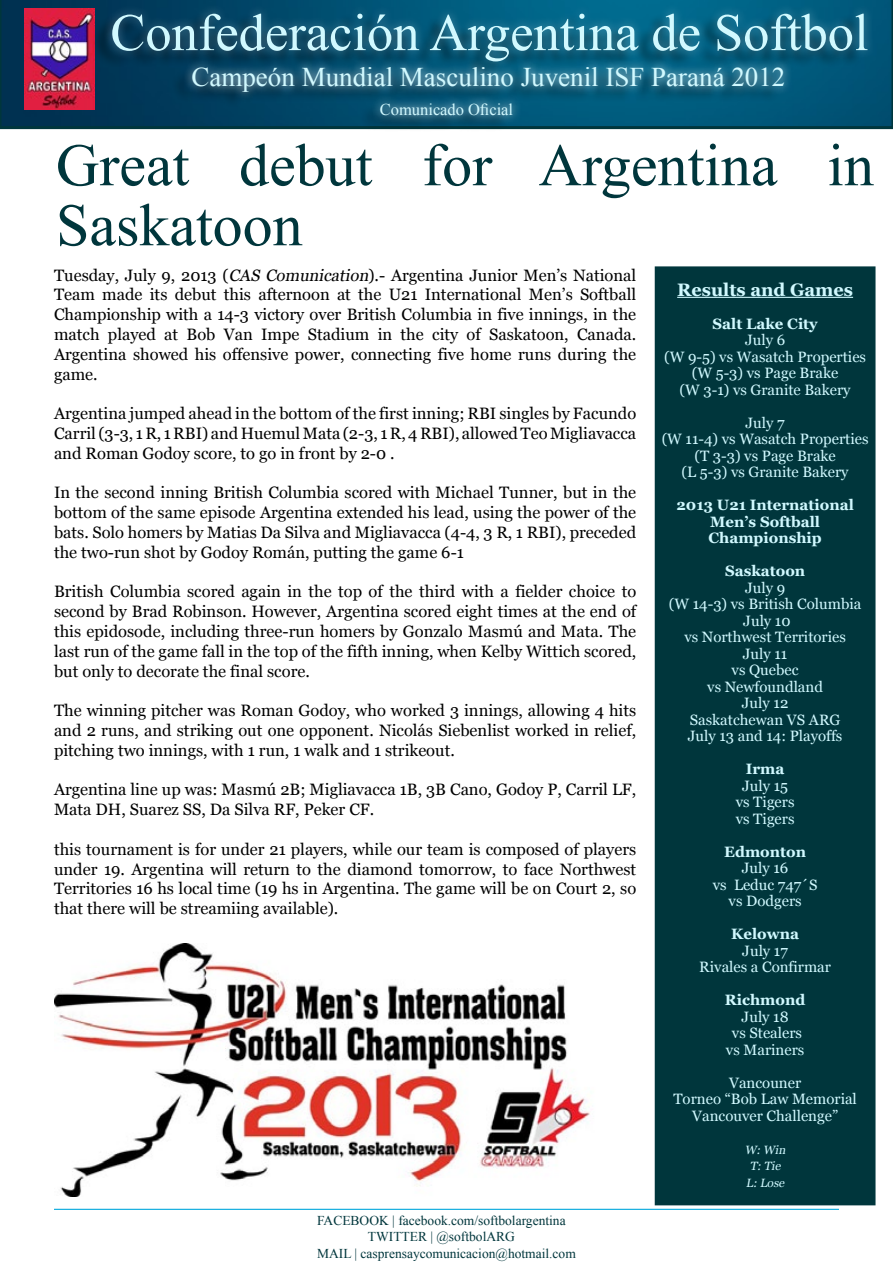
<style>
.page{position:relative;width:893px;height:1263px;background:#fff}
.page>*{position:absolute;margin:0;border:0;box-sizing:border-box;transform-origin:0 0}
.t1{font:60px/60px "Times New Roman";color:#00363c}
.t2{font:52.5px "Times New Roman";color:#d1f9ff}
.t3{font:27px "Times New Roman";color:#d1f9ff}
.t4{font:700 18px "Vani";color:#d1f9ff}
.t5{font:16.5px/19.8px "Vani";color:#000;text-align:justify}
.t6{font:16.5px "Times New Roman";color:#d1f9ff}
.t7{font:15px/16.5px "Vani";color:#d1f9ff;text-align:center}
.t8{font:700 15px/16.5px "Vani";color:#d1f9ff;text-align:center}
.t9{font:13.5px "Times New Roman";color:#00363c}
.t10{font:italic 12px "Vani";color:#d1f9ff}
.s1{font-style:italic}
</style>
<div class="page">
<svg style="left:0;top:0;width:893px;height:129px;background:#014665"></svg>
<img style="left:24px;top:9px;width:71px;height:100px">
<div style="left:91px;top:14px;width:772px;height:64px;background:#000;opacity:.47"></div>
<div style="left:103px;top:4px;width:774px;height:66px;background:#fff;opacity:.28"></div>
<div style="left:172px;top:68px;width:608px;height:40px;background:#000;opacity:.47"></div>
<div style="left:184px;top:58px;width:608px;height:42px;background:#fff;opacity:.75"></div>
<div style="left:360px;top:104px;width:148px;height:29px;background:#000;opacity:.47"></div>
<div style="left:371px;top:94px;width:151px;height:31px;background:#fff;opacity:.75"></div>
<hr style="left:54px;top:1209px;width:785px;height:1px;background:#1ab0e0">
<div style="left:655px;top:266px;width:220px;height:939px;background:#00363c"></div>
<hr style="left:677px;top:297px;width:176px;height:1px;background:#d1f9ff">
<img style="left:54px;top:944px;width:536px;height:253px">
<p class="t2" style="left:110px;top:-3px;width:760px">Confederación Argentina de Softbol</p>
<p class="t3" style="left:191px;top:59px;width:595px">Campeón Mundial Masculino Juvenil ISF Paraná 2012</p>
<p class="t6" style="left:380px;top:98px;width:135px">Comunicado Oficial</p>
<p class="t1" style="left:56px;top:134px;width:819px">Great debut for Argentina in<br>Saskatoon</p>
<p class="t4" style="left:677px;top:279px;width:177px">Results and Games</p>
<p class="t8" style="left:713px;top:315px;width:107px">Salt Lake City</p>
<p class="t7" style="left:745px;top:332px;width:42px">July 6</p>
<p class="t7" style="left:664px;top:348px;width:203px">(W 9-5) vs Wasatch Properties</p>
<p class="t7" style="left:692px;top:365px;width:148px">(W 5-3) vs Page Brake</p>
<p class="t7" style="left:680px;top:381px;width:173px">(W 3-1) vs Granite Bakery</p>
<p class="t7" style="left:745px;top:414px;width:41px">July 7</p>
<p class="t7" style="left:662px;top:431px;width:208px">(W 11-4) vs Wasatch Properties</p>
<p class="t7" style="left:694px;top:447px;width:143px">(T 3-3) vs Page Brake</p>
<p class="t7" style="left:682px;top:464px;width:168px">(L 5-3) vs Granite Bakery</p>
<p class="t8" style="left:676px;top:497px;width:179px">2013 U21 International<br>Men’s Softball<br>Championship</p>
<p class="t8" style="left:725px;top:563px;width:82px">Saskatoon</p>
<p class="t7" style="left:745px;top:579px;width:42px">July 9</p>
<p class="t7" style="left:669px;top:596px;width:194px">(W 14-3) vs British Columbia</p>
<p class="t7" style="left:743px;top:612px;width:49px">July 10</p>
<p class="t7" style="left:684px;top:629px;width:163px">vs Northwest Territories</p>
<p class="t7" style="left:743px;top:645px;width:46px">July 11</p>
<p class="t7" style="left:732px;top:662px;width:69px">vs Quebec</p>
<p class="t7" style="left:707px;top:678px;width:117px">vs Newfoundland</p>
<p class="t7" style="left:742px;top:695px;width:48px">July 12</p>
<p class="t7" style="left:690px;top:711px;width:152px">Saskatchewan VS ARG</p>
<p class="t7" style="left:688px;top:728px;width:156px">July 13 and 14: Playoffs</p>
<p class="t8" style="left:746px;top:761px;width:40px">Irma</p>
<p class="t7" style="left:742px;top:777px;width:48px">July 15</p>
<p class="t7" style="left:736px;top:794px;width:60px">vs Tigers</p>
<p class="t7" style="left:736px;top:810px;width:60px">vs Tigers</p>
<p class="t8" style="left:724px;top:843px;width:83px">Edmonton</p>
<p class="t7" style="left:742px;top:860px;width:48px">July 16</p>
<p class="t7" style="left:713px;top:876px;width:106px">vs Leduc 747´S</p>
<p class="t7" style="left:729px;top:893px;width:74px">vs Dodgers</p>
<p class="t8" style="left:731px;top:926px;width:69px">Kelowna</p>
<p class="t7" style="left:742px;top:942px;width:47px">July 17</p>
<p class="t7" style="left:699px;top:959px;width:133px">Rivales a Confirmar</p>
<p class="t8" style="left:725px;top:992px;width:82px">Richmond</p>
<p class="t7" style="left:742px;top:1008px;width:49px">July 18</p>
<p class="t7" style="left:732px;top:1025px;width:72px">vs Stealers</p>
<p class="t7" style="left:726px;top:1041px;width:80px">vs Mariners</p>
<p class="t7" style="left:729px;top:1074px;width:74px">Vancouner</p>
<p class="t7" style="left:673px;top:1091px;width:185px">Torneo “Bob Law Memorial<br>Vancouver Challenge”</p>
<p class="t10" style="left:745px;top:1143px;width:46px">W:Win</p>
<p class="t10" style="left:750px;top:1159px;width:36px">T:Tie</p>
<p class="t10" style="left:746px;top:1176px;width:44px">L:Lose</p>
<p class="t5" style="left:54px;top:265px;width:584px">Tuesday, July 9, 2013 (<span class="s1">CASComunication</span>).- Argentina Junior Men’s National Team made its debut this afternoon at the U21 International Men’s Softball Championship with a 14-3 victory over British Columbia in five innings, in the match played at Bob Van Impe Stadium in the city of Saskatoon, Canada.<br>Argentina showed his offensive power, connecting five home runs during the game.</p>
<p class="t5" style="left:54px;top:404px;width:584px">Argentina jumped ahead in the bottom of the first inning; RBI singles by Facundo Carril (3-3, 1 R, 1 RBI) and Huemul Mata (2-3, 1 R, 4 RBI), allowed Teo Migliavacca and Roman Godoy score, to go in front by 2-0 .</p>
<p class="t5" style="left:54px;top:483px;width:584px">In the second inning British Columbia scored with Michael Tunner, but in the bottom of the same episode Argentina extended his lead, using the power of the bats. Solo homers by Matias Da Silva and Migliavacca (4-4, 3 R, 1 RBI), preceded the two-run shot by Godoy Román, putting the game 6-1</p>
<p class="t5" style="left:54px;top:582px;width:584px">British Columbia scored again in the top of the third with a fielder choice to second by Brad Robinson. However, Argentina scored eight times at the end of this epidosode, including three-run homers by Gonzalo Masmú and Mata. The last run of the game fall in the top of the fifth inning, when Kelby Wittich scored, but only to decorate the final score.</p>
<p class="t5" style="left:54px;top:701px;width:584px">The winning pitcher was Roman Godoy, who worked 3 innings, allowing 4 hits and 2 runs, and striking out one opponent. Nicolás Siebenlist worked in relief, pitching two innings, with 1 run, 1 walk and 1 strikeout.</p>
<p class="t5" style="left:54px;top:780px;width:584px">Argentina line up was: Masmú 2B; Migliavacca 1B, 3B Cano, Godoy P, Carril LF,<br>Mata DH, Suarez SS, Da Silva RF, Peker CF.</p>
<p class="t5" style="left:54px;top:839px;width:584px">this tournament is for under 21 players, while our team is composed of players under 19. Argentina will return to the diamond tomorrow, to face Northwest Territories 16 hs local time (19 hs in Argentina. The game will be on Court 2, so that there will be streamiing available).</p>
<p class="t9" style="left:317px;top:1211px;width:250px">FACEBOOK | facebook.com/softbolargentina</p>
<p class="t9" style="left:368px;top:1228px;width:149px">TWITTER | @softbolARG</p>
<p class="t9" style="left:317px;top:1245px;width:260px">MAIL | casprensaycomunicacion@hotmail.com</p>
</div>
